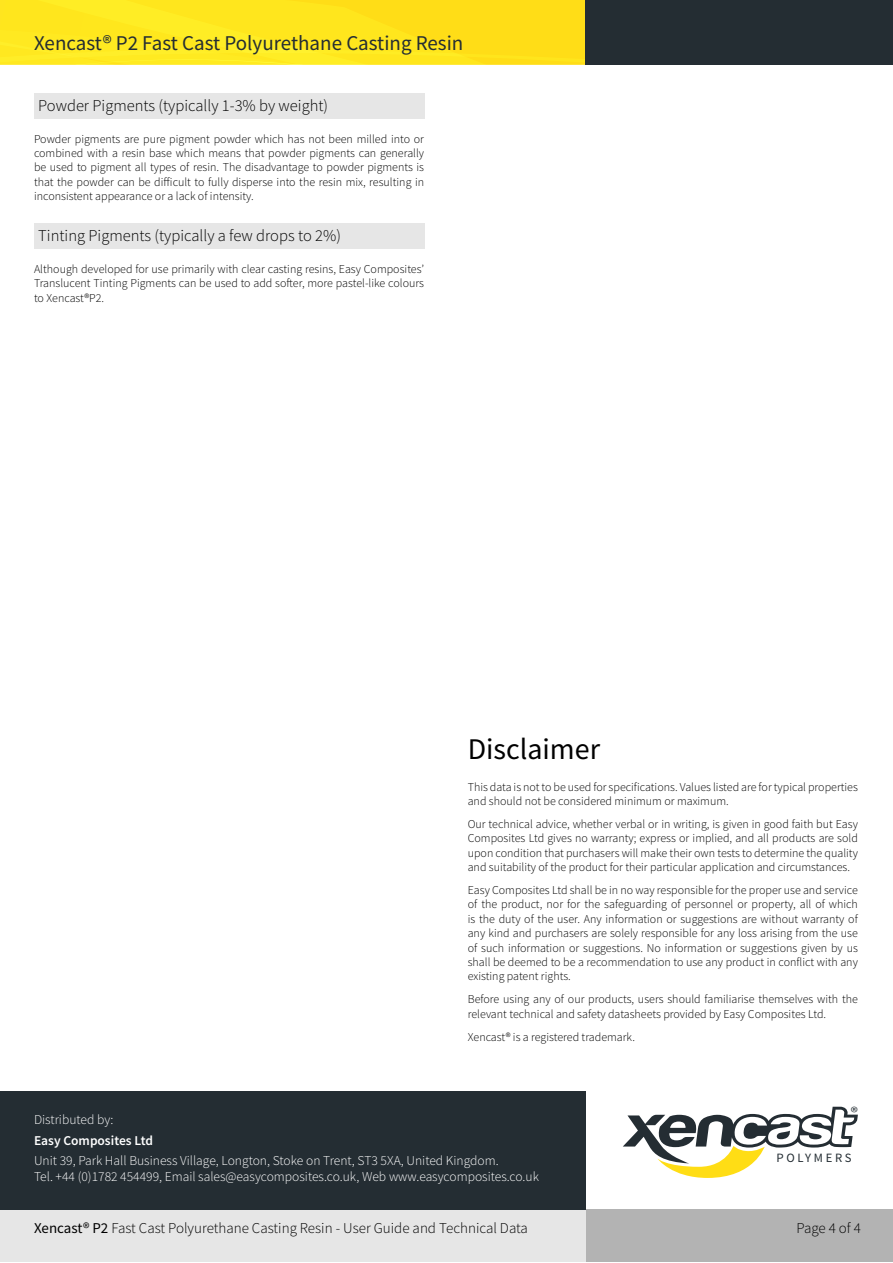
<style>
.page{position:relative;width:893px;height:1263px;background:#fff}
.page>*{position:absolute;margin:0;border:0;box-sizing:border-box;transform-origin:0 0}
.SellSheet_SectionHea{font:30px "Source Sans Pro";color:#000}
.t1{font:21px "Source Sans Pro";color:#242d33}
.SellSheet_Section_Su{font:300 16.5px "Source Sans Pro";color:#000}
.t2{font:300 15px "Source Sans Pro";color:#000}
.t3{font:14.55px "Source Sans Pro";color:#242d33;scale:1.14 1}
.t4{font:300 13.5px/16.2px "Source Sans Pro";color:#fff}
.t5{font:600 13.5px "Source Sans Pro";color:#fff}
.t6{font:12.75px "Source Sans Pro";letter-spacing:.21em;color:#242d33}
.SellSheet_Body_Small{font:300 12px/14.4px "Source Sans Pro";color:#000;text-align:justify}
.s1{font-weight:400}
</style>
<div class="page">
<div style="left:585px;top:1210px;width:308px;height:52px;background:#b3b3b3"></div>
<div style="left:0;top:1210px;width:585px;height:52px;background:#e6e6e6"></div>
<svg style="left:0;top:0;width:585px;height:65px"></svg>
<div style="left:585px;top:0;width:308px;height:65px;background:#242d33"></div>
<div style="left:0;top:1092px;width:585px;height:118px;background:#242d33"></div>
<svg style="left:623px;top:1107px;width:235px;height:71px"></svg>
<div style="left:34px;top:94px;width:390px;height:25px;background:#e6e6e6"></div>
<div style="left:34px;top:224px;width:390px;height:25px;background:#e6e6e6"></div>
<h2 class="t1" style="left:34px;top:29px;width:431px">Xencast® P2 Fast Cast Polyurethane Casting Resin</h2>
<p class="SellSheet_Section_Su" style="left:38px;top:96px;width:291px">Powder Pigments (typically 1-3% by weight)</p>
<p class="SellSheet_Body_Small" style="left:34px;top:131px;width:392px">Powder pigments are pure pigment powder which has not been milled into or combined with a resin base which means that powder pigments can generally be used to pigment all types of resin. The disadvantage to powder pigments is that the powder can be difficult to fully disperse into the resin mix, resulting in inconsistent appearance or a lack of intensity.</p>
<p class="SellSheet_Section_Su" style="left:38px;top:226px;width:304px">Tinting Pigments (typically a few drops to 2%)</p>
<p class="SellSheet_Body_Small" style="left:34px;top:262px;width:392px">Although developed for use primarily with clear casting resins, Easy Composites’ Translucent Tinting Pigments can be used to add softer, more pastel-like colours to Xencast®P2.</p>
<p class="SellSheet_SectionHea" style="left:468px;top:730px;width:134px">Disclaimer</p>
<p class="SellSheet_Body_Small" style="left:468px;top:779px;width:392px">This data is not to be used for specifications. Values listed are for typical properties and should not be considered minimum or maximum.</p>
<p class="SellSheet_Body_Small" style="left:468px;top:817px;width:392px">Our technical advice, whether verbal or in writing, is given in good faith but Easy Composites Ltd gives no warranty; express or implied, and all products are sold upon condition that purchasers will make their own tests to determine the quality and suitability of the product for their particular application and circumstances.</p>
<p class="SellSheet_Body_Small" style="left:468px;top:883px;width:392px">Easy Composites Ltd shall be in no way responsible for the proper use and service of the product, nor for the safeguarding of personnel or property, all of which is the duty of the user. Any information or suggestions are without warranty of any kind and purchasers are solely responsible for any loss arising from the use of such information or suggestions. No information or suggestions given by us shall be deemed to be a recommendation to use any product in conflict with any existing patent rights.</p>
<p class="SellSheet_Body_Small" style="left:468px;top:992px;width:392px">Before using any of our products, users should familiarise themselves with the relevant technical and safety datasheets provided by Easy Composites Ltd.</p>
<p class="SellSheet_Body_Small" style="left:468px;top:1029px;width:169px">Xencast® is a registered trademark.</p>
<p class="t3" style="left:851px;top:1103px;width:8px">®</p>
<p class="t4" style="left:34px;top:1112px;width:81px">Distributed by:</p>
<p class="t5" style="left:34px;top:1131px;width:121px">Easy Composites Ltd</p>
<p class="t4" style="left:34px;top:1152px;width:506px">Unit 39, Park Hall Business Village, Longton, Stoke on Trent, ST3 5XA, United Kingdom.<br>Tel. +44 (0)1782 454499, Email sales@easycomposites.co.uk, Web www.easycomposites.co.uk</p>
<p class="t6" style="left:776px;top:1149px;width:77px">POLYMERS</p>
<p class="t2" style="left:34px;top:1218px;width:495px"><span class="s1">Xencast® P2</span> Fast Cast Polyurethane Casting Resin - User Guide and Technical Data</p>
<p class="t2" style="left:796px;top:1218px;width:66px">Page 4 of 4</p>
</div>
